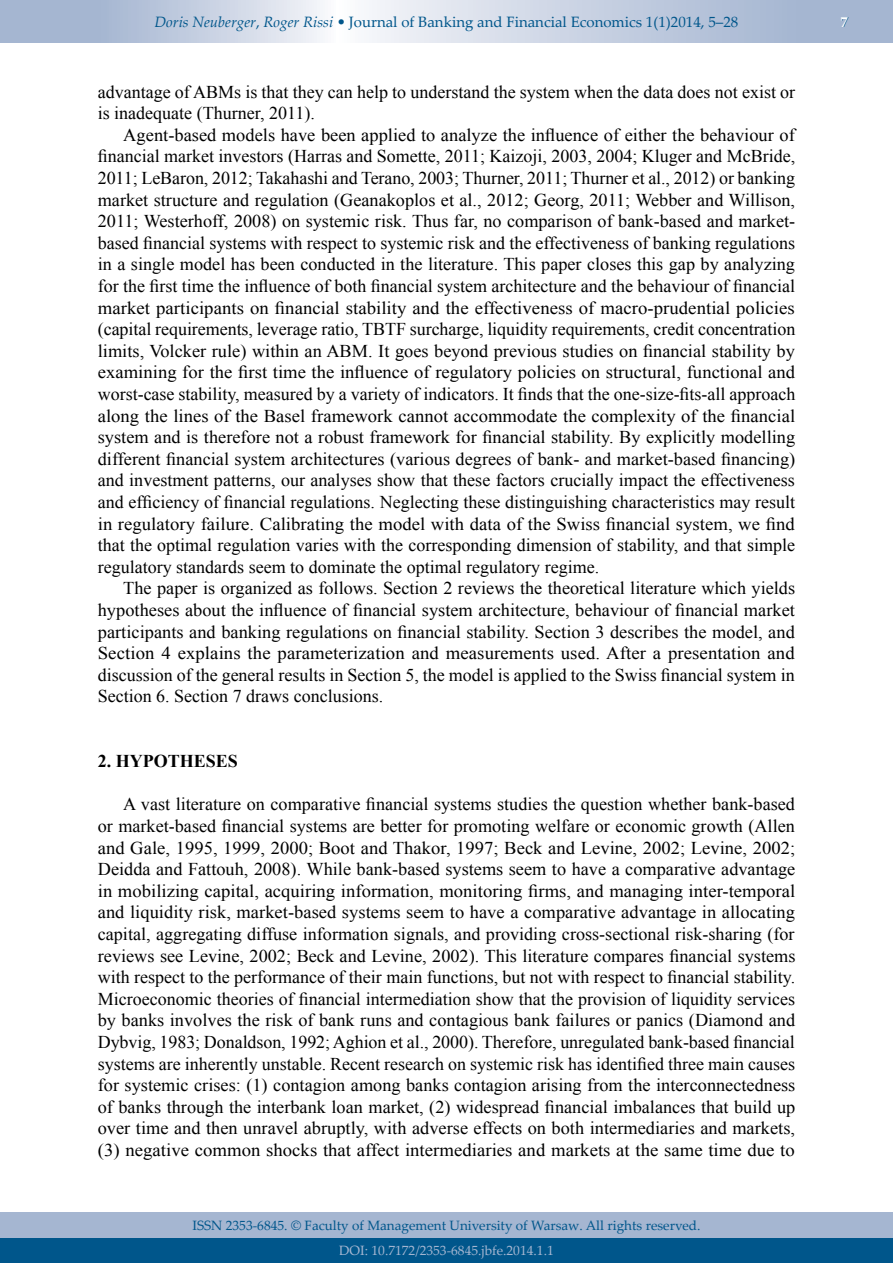
<style>
.page{position:relative;width:893px;height:1263px;background:#fff}
.page>*{position:absolute;margin:0;border:0;box-sizing:border-box;transform-origin:0 0}
.t1{font:18px/21.6px "Times New Roman";color:#000;text-align:justify}
.t2{font:700 18px "Times New Roman";color:#000}
.t3{font:15px "Palatino Linotype";color:#00568b}
.t4{font:700 15px "Palatino Linotype";color:#fff}
.t5{font:13.5px "Palatino Linotype";color:#00568b}
.t6{font:13.5px "Palatino Linotype";color:#a5b6d1}
.s1{font-style:italic}
</style>
<div class="page">
<div style="left:795px;top:0;width:98px;height:43px;background:#a5b6d1"></div>
<svg style="left:98px;top:0;width:697px;height:43px;background:#cdd6e5"></svg>
<div style="left:0;top:1237px;width:893px;height:26px;background:#00568b"></div>
<div style="left:0;top:1212px;width:893px;height:25px;background:#a5b6d1"></div>
<div style="left:0;top:0;width:98px;height:43px;background:#a5b6d1"></div>
<p class="t3" style="left:155px;top:11px;width:585px"><span class="s1">Doris Neuberger</span>, <span class="s1">Roger Rissi</span> • Journal of Banking and Financial Economics 1(1)2014, 5–28</p>
<p class="t1" style="left:98px;top:80px;width:699px">advantage of ABMs is that they can help to understand the system when the data does not exist or is inadequate (Thurner, 2011).</p>
<p class="t1" style="left:98px;top:124px;width:699px;text-indent:26px">Agent-based models have been applied to analyze the influence of either the behaviour of financial market investors (Harras and Somette, 2011; Kaizoji, 2003, 2004; Kluger and McBride, 2011; LeBaron, 2012; Takahashi and Terano, 2003; Thurner, 2011; Thurner et al., 2012) or banking market structure and regulation (Geanakoplos et al., 2012; Georg, 2011; Webber and Willison, 2011; Westerhoff, 2008) on systemic risk. Thus far, no comparison of bank-based and market&shy;based financial systems with respect to systemic risk and the effectiveness of banking regulations in a single model has been conducted in the literature. This paper closes this gap by analyzing for the first time the influence of both financial system architecture and the behaviour of financial market participants on financial stability and the effectiveness of macro-prudential policies (capital requirements, leverage ratio, TBTF surcharge, liquidity requirements, credit concentration limits, Volcker rule) within an ABM. It goes beyond previous studies on financial stability by examining for the first time the influence of regulatory policies on structural, functional and worst-case stability, measured by a variety of indicators. It finds that the one-size-fits-all approach along the lines of the Basel framework cannot accommodate the complexity of the financial system and is therefore not a robust framework for financial stability. By explicitly modelling different financial system architectures (various degrees of bank- and market-based financing) and investment patterns, our analyses show that these factors crucially impact the effectiveness and efficiency of financial regulations. Neglecting these distinguishing characteristics may result in regulatory failure. Calibrating the model with data of the Swiss financial system, we find that the optimal regulation varies with the corresponding dimension of stability, and that simple regulatory standards seem to dominate the optimal regulatory regime.</p>
<p class="t1" style="left:98px;top:577px;width:699px;text-indent:26px">The paper is organized as follows. Section 2 reviews the theoretical literature which yields hypotheses about the influence of financial system architecture, behaviour of financial market participants and banking regulations on financial stability. Section 3 describes the model, and Section 4 explains the parameterization and measurements used. After a presentation and discussion of the general results in Section 5, the model is applied to the Swiss financial system in Section 6. Section 7 draws conclusions.</p>
<p class="t2" style="left:98px;top:749px;width:142px">2. HYPOTHESES</p>
<p class="t1" style="left:98px;top:793px;width:699px;text-indent:26px">A vast literature on comparative financial systems studies the question whether bank-based or market-based financial systems are better for promoting welfare or economic growth (Allen and Gale, 1995, 1999, 2000; Boot and Thakor, 1997; Beck and Levine, 2002; Levine, 2002; Deidda and Fattouh, 2008). While bank-based systems seem to have a comparative advantage in mobilizing capital, acquiring information, monitoring firms, and managing inter-temporal and liquidity risk, market-based systems seem to have a comparative advantage in allocating capital, aggregating diffuse information signals, and providing cross-sectional risk-sharing (for reviews see Levine, 2002; Beck and Levine, 2002). This literature compares financial systems with respect to the performance of their main functions, but not with respect to financial stability.<br>Microeconomic theories of financial intermediation show that the provision of liquidity services by banks involves the risk of bank runs and contagious bank failures or panics (Diamond and Dybvig, 1983; Donaldson, 1992; Aghion et al., 2000). Therefore, unregulated bank-based financial systems are inherently unstable. Recent research on systemic risk has identified three main causes for systemic crises: (1) contagion among banks contagion arising from the interconnectedness of banks through the interbank loan market, (2) widespread financial imbalances that build up over time and then unravel abruptly, with adverse effects on both intermediaries and markets, (3) negative common shocks that affect intermediaries and markets at the same time due to</p>
<p class="t5" style="left:192px;top:1215px;width:509px">ISSN 2353-6845. © Faculty of Management University of Warsaw. All rights reserved.</p>
<p class="t6" style="left:339px;top:1241px;width:216px">DOI: 10.7172/2353-6845.jbfe.2014.1.1</p>
<p class="t4" style="left:840px;top:11px;width:9px">7</p>
</div>
